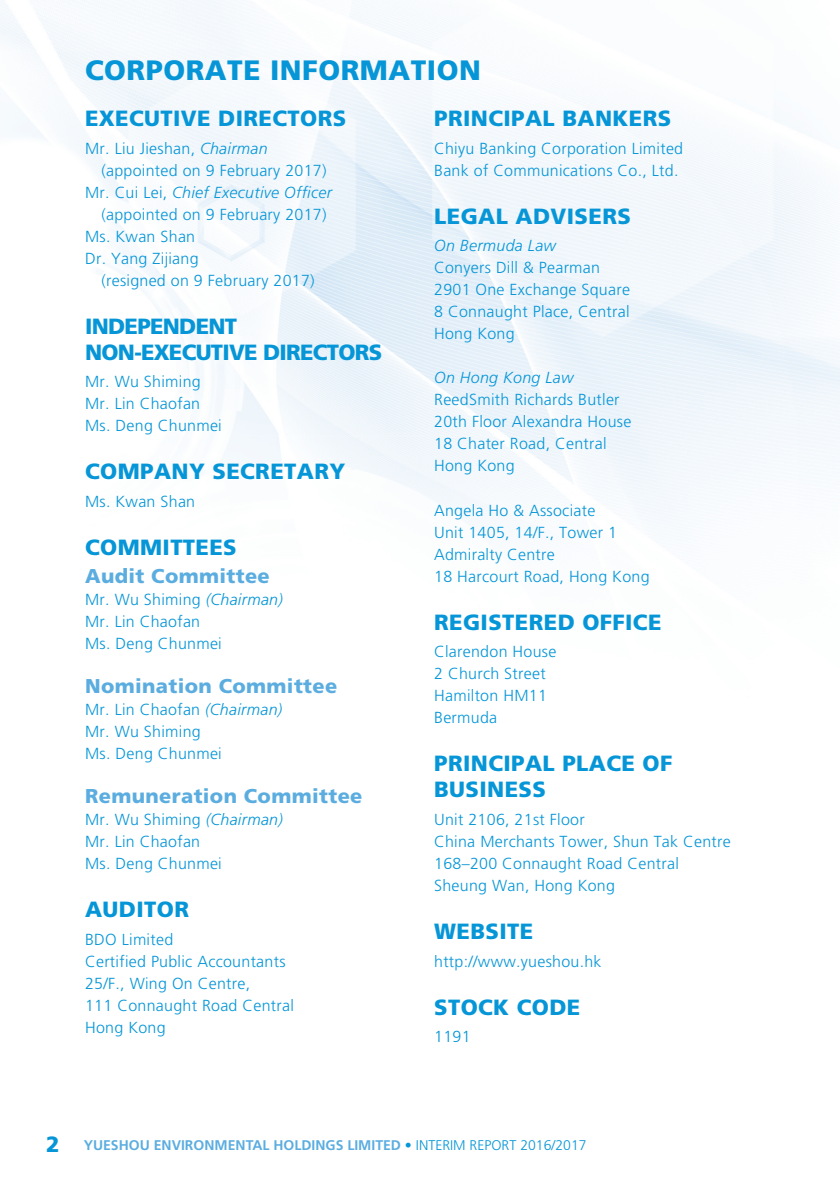
<style>
.page{position:relative;width:840px;height:1191px;background:#fff}
.page>*{position:absolute;margin:0;border:0;box-sizing:border-box;transform-origin:0 0}
._09_Running_Head{font:900 28px "Frutiger LT Std";letter-spacing:.02em;color:#0696d7}
._01_H1{font:900 22px/26px "Frutiger LT Std";letter-spacing:.02em;color:#0696d7}
._01_H1-2{font:900 22px/26px "Frutiger LT Std";letter-spacing:-.03em;color:#0696d7}
._02_H2{font:900 20px "Frutiger LT Std";letter-spacing:.02em;color:#5bade0}
._00_txt{font:300 16px "Frutiger LT Std";letter-spacing:.015em;color:#0696d7}
._00_txt-2{font:italic 300 16px "Frutiger LT Std";letter-spacing:.015em;color:#0696d7}
.t1{font:700 14px "Frutiger LT Std";color:#5bade0}
.s1{font-style:italic}
.s2{font-style:normal}
.s3{font-weight:300;color:#0696d7}
</style>
<div class="page">
<p class="_09_Running_Head" style="left:85px;top:53px;width:397px">CORPORATE INFORMATION</p>
<p class="_01_H1" style="left:85px;top:105px;width:262px">EXECUTIVE DIRECTORS</p>
<p class="_00_txt" style="left:85px;top:139px;width:184px">Mr. Liu Jieshan, <span class="s1">Chairman</span></p>
<p class="_00_txt" style="left:101px;top:161px;width:226px">(appointed on 9 February 2017)</p>
<p class="_00_txt-2" style="left:85px;top:183px;width:248px"><span class="s2">Mr. Cui Lei,</span> Chief Executive Officer</p>
<p class="_00_txt" style="left:101px;top:205px;width:226px">(appointed on 9 February 2017)</p>
<p class="_00_txt" style="left:85px;top:227px;width:111px">Ms. Kwan Shan</p>
<p class="_00_txt" style="left:85px;top:249px;width:115px">Dr. Yang Zijiang</p>
<p class="_00_txt" style="left:101px;top:271px;width:215px">(resigned on 9 February 2017)</p>
<p class="_01_H1-2" style="left:85px;top:313px;width:298px">INDEPENDENT<br>NON-EXECUTIVE DIRECTORS</p>
<p class="_00_txt" style="left:85px;top:373px;width:117px">Mr. Wu Shiming</p>
<p class="_00_txt" style="left:85px;top:395px;width:116px">Mr. Lin Chaofan</p>
<p class="_00_txt" style="left:85px;top:417px;width:138px">Ms. Deng Chunmei</p>
<p class="_01_H1" style="left:85px;top:459px;width:261px">COMPANY SECRETARY</p>
<p class="_00_txt" style="left:85px;top:492px;width:111px">Ms. Kwan Shan</p>
<p class="_01_H1" style="left:85px;top:534px;width:153px">COMMITTEES</p>
<p class="_02_H2" style="left:85px;top:564px;width:186px">Audit Committee</p>
<p class="_00_txt" style="left:85px;top:590px;width:199px">Mr. Wu Shiming <span class="s1">(Chairman)</span></p>
<p class="_00_txt" style="left:85px;top:612px;width:116px">Mr. Lin Chaofan</p>
<p class="_00_txt" style="left:85px;top:634px;width:138px">Ms. Deng Chunmei</p>
<p class="_02_H2" style="left:85px;top:674px;width:253px">Nomination Committee</p>
<p class="_00_txt" style="left:85px;top:700px;width:198px">Mr. Lin Chaofan <span class="s1">(Chairman)</span></p>
<p class="_00_txt" style="left:85px;top:722px;width:117px">Mr. Wu Shiming</p>
<p class="_00_txt" style="left:85px;top:744px;width:138px">Ms. Deng Chunmei</p>
<p class="_02_H2" style="left:85px;top:784px;width:279px">Remuneration Committee</p>
<p class="_00_txt" style="left:85px;top:810px;width:199px">Mr. Wu Shiming <span class="s1">(Chairman)</span></p>
<p class="_00_txt" style="left:85px;top:832px;width:116px">Mr. Lin Chaofan</p>
<p class="_00_txt" style="left:85px;top:854px;width:138px">Ms. Deng Chunmei</p>
<p class="_01_H1" style="left:85px;top:896px;width:105px">AUDITOR</p>
<p class="_00_txt" style="left:85px;top:930px;width:90px">BDO Limited</p>
<p class="_00_txt" style="left:85px;top:952px;width:202px">Certified Public Accountants</p>
<p class="_00_txt" style="left:85px;top:974px;width:166px">25/F., Wing On Centre,</p>
<p class="_00_txt" style="left:85px;top:996px;width:210px">111 Connaught Road Central</p>
<p class="_00_txt" style="left:85px;top:1018px;width:82px">Hong Kong</p>
<p class="_01_H1" style="left:434px;top:105px;width:238px">PRINCIPAL BANKERS</p>
<p class="_00_txt" style="left:434px;top:139px;width:250px">Chiyu Banking Corporation Limited</p>
<p class="_00_txt" style="left:434px;top:161px;width:246px">Bank of Communications Co., Ltd.</p>
<p class="_01_H1" style="left:434px;top:203px;width:198px">LEGAL ADVISERS</p>
<p class="_00_txt-2" style="left:434px;top:237px;width:123px">On Bermuda Law</p>
<p class="_00_txt" style="left:434px;top:259px;width:167px">Conyers Dill &amp; Pearman</p>
<p class="_00_txt" style="left:434px;top:281px;width:197px">2901 One Exchange Square</p>
<p class="_00_txt" style="left:434px;top:303px;width:197px">8 Connaught Place, Central</p>
<p class="_00_txt" style="left:434px;top:325px;width:82px">Hong Kong</p>
<p class="_00_txt-2" style="left:434px;top:369px;width:141px">On Hong Kong Law</p>
<p class="_00_txt" style="left:434px;top:391px;width:187px">ReedSmith Richards Butler</p>
<p class="_00_txt" style="left:434px;top:413px;width:199px">20th Floor Alexandra House</p>
<p class="_00_txt" style="left:434px;top:435px;width:174px">18 Chater Road, Central</p>
<p class="_00_txt" style="left:434px;top:457px;width:82px">Hong Kong</p>
<p class="_00_txt" style="left:434px;top:501px;width:163px">Angela Ho &amp; Associate</p>
<p class="_00_txt" style="left:434px;top:523px;width:184px">Unit 1405, 14/F., Tower 1</p>
<p class="_00_txt" style="left:434px;top:545px;width:122px">Admiralty Centre</p>
<p class="_00_txt" style="left:434px;top:567px;width:217px">18 Harcourt Road, Hong Kong</p>
<p class="_01_H1" style="left:434px;top:609px;width:229px">REGISTERED OFFICE</p>
<p class="_00_txt" style="left:434px;top:642px;width:124px">Clarendon House</p>
<p class="_00_txt" style="left:434px;top:664px;width:113px">2 Church Street</p>
<p class="_00_txt" style="left:434px;top:686px;width:114px">Hamilton HM11</p>
<p class="_00_txt" style="left:434px;top:708px;width:64px">Bermuda</p>
<p class="_01_H1" style="left:434px;top:750px;width:239px">PRINCIPAL PLACE OF<br>BUSINESS</p>
<p class="_00_txt" style="left:434px;top:810px;width:152px">Unit 2106, 21st Floor</p>
<p class="_00_txt" style="left:434px;top:832px;width:298px">China Merchants Tower, Shun Tak Centre</p>
<p class="_00_txt" style="left:434px;top:854px;width:246px">168–200 Connaught Road Central</p>
<p class="_00_txt" style="left:434px;top:876px;width:182px">Sheung Wan, Hong Kong</p>
<p class="_01_H1" style="left:434px;top:918px;width:100px">WEBSITE</p>
<p class="_00_txt" style="left:434px;top:952px;width:169px">http://www.yueshou.hk</p>
<p class="_01_H1" style="left:434px;top:994px;width:147px">STOCK CODE</p>
<p class="_00_txt" style="left:434px;top:1027px;width:38px">1191</p>
<p class="_01_H1" style="left:46px;top:1131px;width:15px">2</p>
<p class="t1" style="left:84px;top:1136px;width:504px">YUESHOU ENVIRONMENTAL HOLDINGS LIMITED <span class="s3">• INTERIM REPORT 2016/2017</span></p>
</div>
